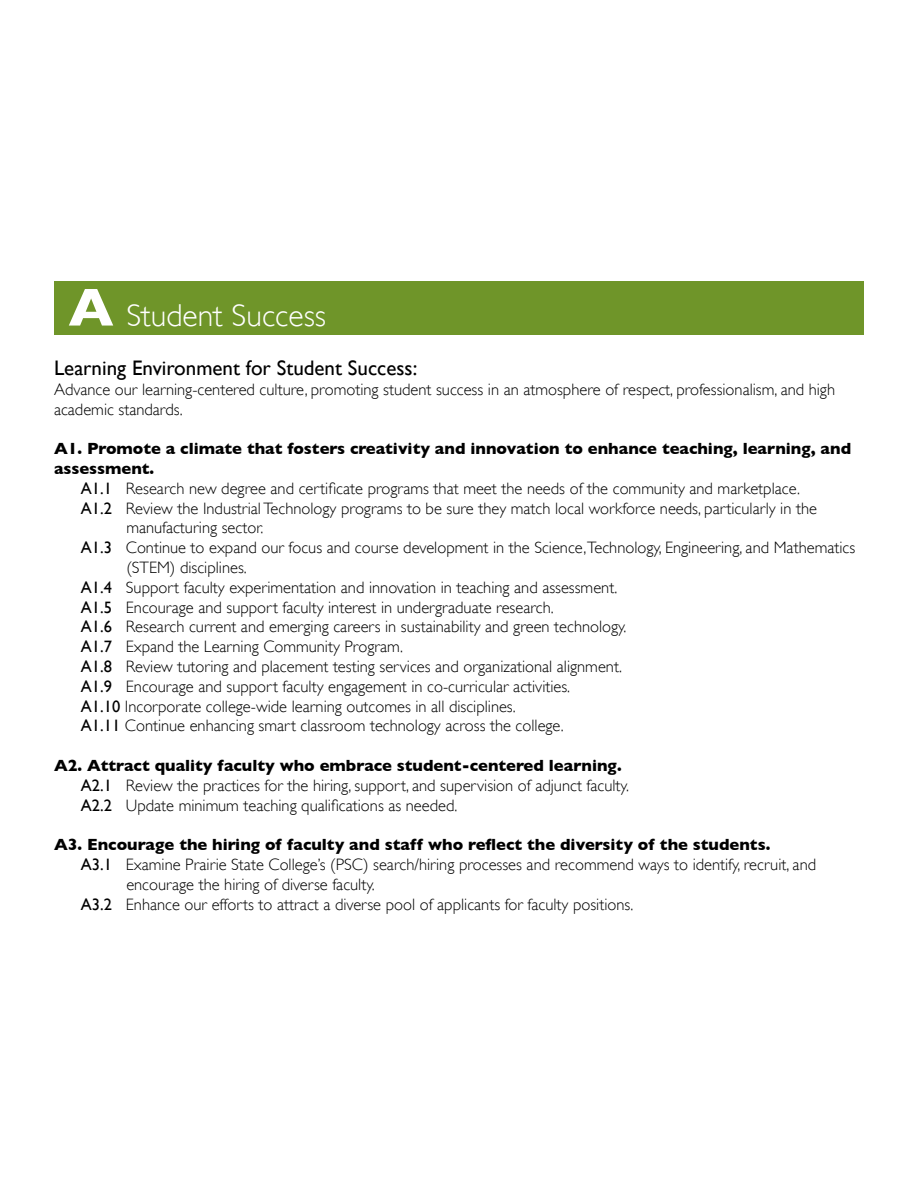
<style>
.page{position:relative;width:918px;height:1188px;background:#fff}
.page>*{position:absolute;margin:0;border:0;box-sizing:border-box;transform-origin:0 0}
.t1{font:700 54px "Gill Sans";color:#fff}
.t2{font:300 31.65px "Gill Sans";color:#fff}
.t3{font:21px "Gill Sans";color:#000}
.t4{font:300 16.5px/19.8px "Gill Sans";color:#000}
.t5{font:700 16.5px "Gill Sans";color:#000}
.s1{font-weight:400}
.s2{font-weight:700}
</style>
<div class="page">
<div style="left:54px;top:281px;width:810px;height:54px;background:#6f9529"></div>
<h1 class="t1" style="left:69px;top:276px;width:46px">A</h1>
<p class="t3" style="left:54px;top:355px;width:365px">Learning Environment for Student Success:</p>
<p class="t4" style="left:54px;top:379px;width:783px">Advance our learning-centered culture, promoting student success in an atmosphere of respect, professionalism, and high academic standards.</p>
<p class="t5" style="left:54px;top:439px;width:799px">A1. Promote a climate that fosters creativity and innovation to enhance teaching, learning, and</p>
<p class="t5" style="left:54px;top:459px;width:102px">assessment.</p>
<p class="t4" style="left:81px;top:478px;width:721px"><span class="s1">A1.1</span> Research new degree and certificate programs that meet the needs of the community and marketplace.</p>
<p class="t4" style="left:81px;top:498px;width:738px"><span class="s1">A1.2</span> Review the Industrial Technology programs to be sure they match local workforce needs, particularly in the</p>
<p class="t4" style="left:126px;top:518px;width:138px">manufacturing sector.</p>
<p class="t4" style="left:81px;top:538px;width:776px"><span class="s1">A1.3</span> Continue to expand our focus and course development in the Science,Technology, Engineering, and Mathematics</p>
<p class="t4" style="left:126px;top:558px;width:122px">(STEM) disciplines.</p>
<p class="t4" style="left:81px;top:577px;width:538px"><span class="s1">A1.4</span> Support faculty experimentation and innovation in teaching and assessment.</p>
<p class="t4" style="left:81px;top:597px;width:474px"><span class="s1">A1.5</span> Encourage and support faculty interest in undergraduate research.</p>
<p class="t4" style="left:81px;top:617px;width:547px"><span class="s1">A1.6</span> Research current and emerging careers in sustainability and green technology.</p>
<p class="t4" style="left:81px;top:637px;width:323px"><span class="s1">A1.7</span> Expand the Learning Community Program.</p>
<p class="t4" style="left:81px;top:657px;width:542px"><span class="s1">A1.8</span> Review tutoring and placement testing services and organizational alignment.</p>
<p class="t4" style="left:81px;top:676px;width:491px"><span class="s1">A1.9</span> Encourage and support faculty engagement in co-curricular activities.</p>
<p class="t4" style="left:81px;top:696px;width:436px"><span class="s1">A1.10</span> Incorporate college-wide learning outcomes in all disciplines.</p>
<p class="t4" style="left:81px;top:716px;width:484px"><span class="s1">A1.11</span> Continue enhancing smart classroom technology across the college.</p>
<p class="t4" style="left:81px;top:756px;width:549px;text-indent:-27px"><span class="s2">A2. Attract quality faculty who embrace student-centered learning.<br></span><span class="s1">A2.1</span> Review the practices for the hiring, support, and supervision of adjunct faculty.<br><span class="s1">A2.2</span> Update minimum teaching qualifications as needed.</p>
<p class="t5" style="left:54px;top:835px;width:718px">A3. Encourage the hiring of faculty and staff who reflect the diversity of the students.</p>
<p class="t4" style="left:81px;top:855px;width:737px"><span class="s1">A3.1</span> Examine Prairie State College’s (PSC) search/hiring processes and recommend ways to identify, recruit, and</p>
<p class="t4" style="left:126px;top:874px;width:250px">encourage the hiring of diverse faculty.</p>
<p class="t4" style="left:81px;top:894px;width:554px"><span class="s1">A3.2</span> Enhance our efforts to attract a diverse pool of applicants for faculty positions.</p>
<h2 class="t2" style="left:126px;top:297px;width:201px">Student Success</h2>
</div>
